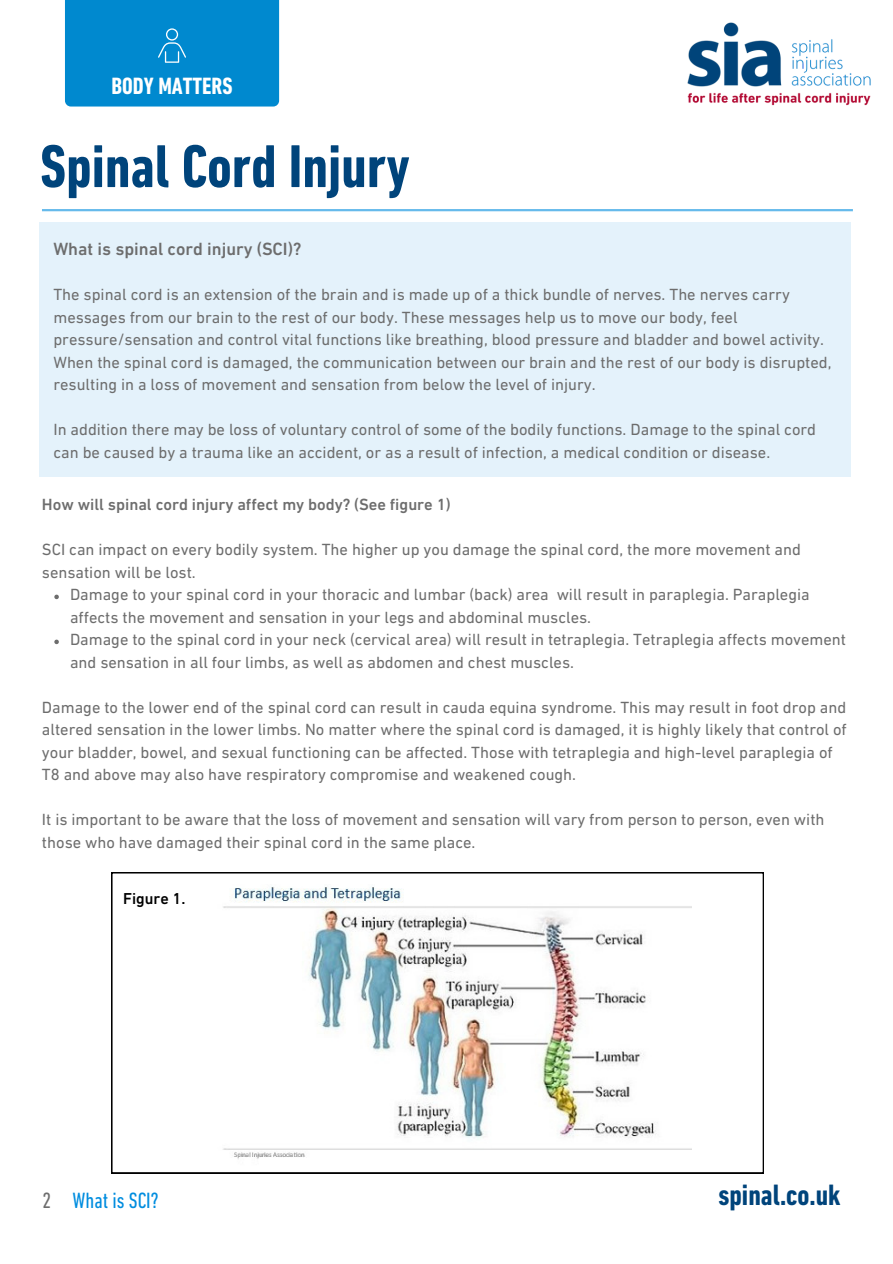
<style>
.page{position:relative;width:893px;height:1264px;background:#fff}
.page>*{position:absolute;margin:0;border:0;box-sizing:border-box;transform-origin:0 0}
.t1{font:700 condensed 61.5px "DIN Next LT Pro";color:#00447b}
.t2{font:700 condensed 30px "DIN Next LT Pro";color:#00447b}
.t3{font:700 condensed 24px "DIN Next LT Pro";color:#fff}
.t4{font:condensed 22.5px "DIN Next LT Pro";color:#008ddf}
.t5{font:500 18px "DIN Next LT Pro";color:#6d6d6d}
.t6{font:16.5px/22.5px "DIN Next LT Pro";color:#6d6d6d}
.t7{font:500 16.5px "DIN Next LT Pro";color:#6d6d6d}
.t8{font:500 16.05px "DIN Next LT Pro";color:#000}
.s1{color:#6d6d6d}
</style>
<div class="page">
<img style="left:687px;top:22px;width:184px;height:84px">
<svg style="left:54px;top:594px;width:5px;height:5px"></svg>
<svg style="left:54px;top:639px;width:5px;height:5px"></svg>
<div style="left:39px;top:222px;width:812px;height:254px;background:#e4f2fb"></div>
<hr style="left:42px;top:209px;width:810px;height:2px;background:#008ddf">
<svg style="left:111px;top:872px;width:652px;height:301px"></svg>
<div style="left:65px;top:0;width:214px;height:106px;background:#0089cf"></div>
<h3 class="t3" style="left:111px;top:76px;width:123px">BODY MATTERS</h3>
<h1 class="t1" style="left:40px;top:141px;width:371px">Spinal Cord Injury</h1>
<p class="t5" style="left:53px;top:242px;width:249px">What is spinal cord injury (SCI)?</p>
<p class="t6" style="left:53px;top:285px;width:779px">The spinal cord is an extension of the brain and is made up of a thick bundle of nerves. The nerves carry messages from our brain to the rest of our body. These messages help us to move our body, feel pressure/sensation and control vital functions like breathing, blood pressure and bladder and bowel activity.<br>When the spinal cord is damaged, the communication between our brain and the rest of our body is disrupted, resulting in a loss of movement and sensation from below the level of injury.</p>
<p class="t6" style="left:53px;top:420px;width:764px">In addition there may be loss of voluntary control of some of the bodily functions. Damage to the spinal cord can be caused by a trauma like an accident, or as a result of infection, a medical condition or disease.</p>
<p class="t7" style="left:42px;top:498px;width:410px">How will spinal cord injury affect my body? (See figure 1)</p>
<p class="t6" style="left:42px;top:540px;width:760px">SCI can impact on every bodily system. The higher up you damage the spinal cord, the more movement and sensation will be lost.</p>
<p class="t6" style="left:70px;top:585px;width:777px">Damage to your spinal cord in your thoracic and lumbar (back) area will result in paraplegia. Paraplegia affects the movement and sensation in your legs and abdominal muscles.<br>Damage to the spinal cord in your neck (cervical area) will result in tetraplegia. Tetraplegia affects movement and sensation in all four limbs, as well as abdomen and chest muscles.</p>
<p class="t6" style="left:42px;top:697px;width:806px">Damage to the lower end of the spinal cord can result in cauda equina syndrome. This may result in foot drop and altered sensation in the lower limbs. No matter where the spinal cord is damaged, it is highly likely that control of your bladder, bowel, and sexual functioning can be affected. Those with tetraplegia and high-level paraplegia of T8 and above may also have respiratory compromise and weakened cough.</p>
<p class="t6" style="left:42px;top:809px;width:784px">It is important to be aware that the loss of movement and sensation will vary from person to person, even with those who have damaged their spinal cord in the same place.</p>
<p class="t8" style="left:123px;top:891px;width:64px">Figure 1.</p>
<h3 class="t4" style="left:43px;top:1190px;width:118px"><span class="s1">2</span> What is SCI?</h3>
<h2 class="t2" style="left:718px;top:1182px;width:123px">spinal.co.uk</h2>
</div>
